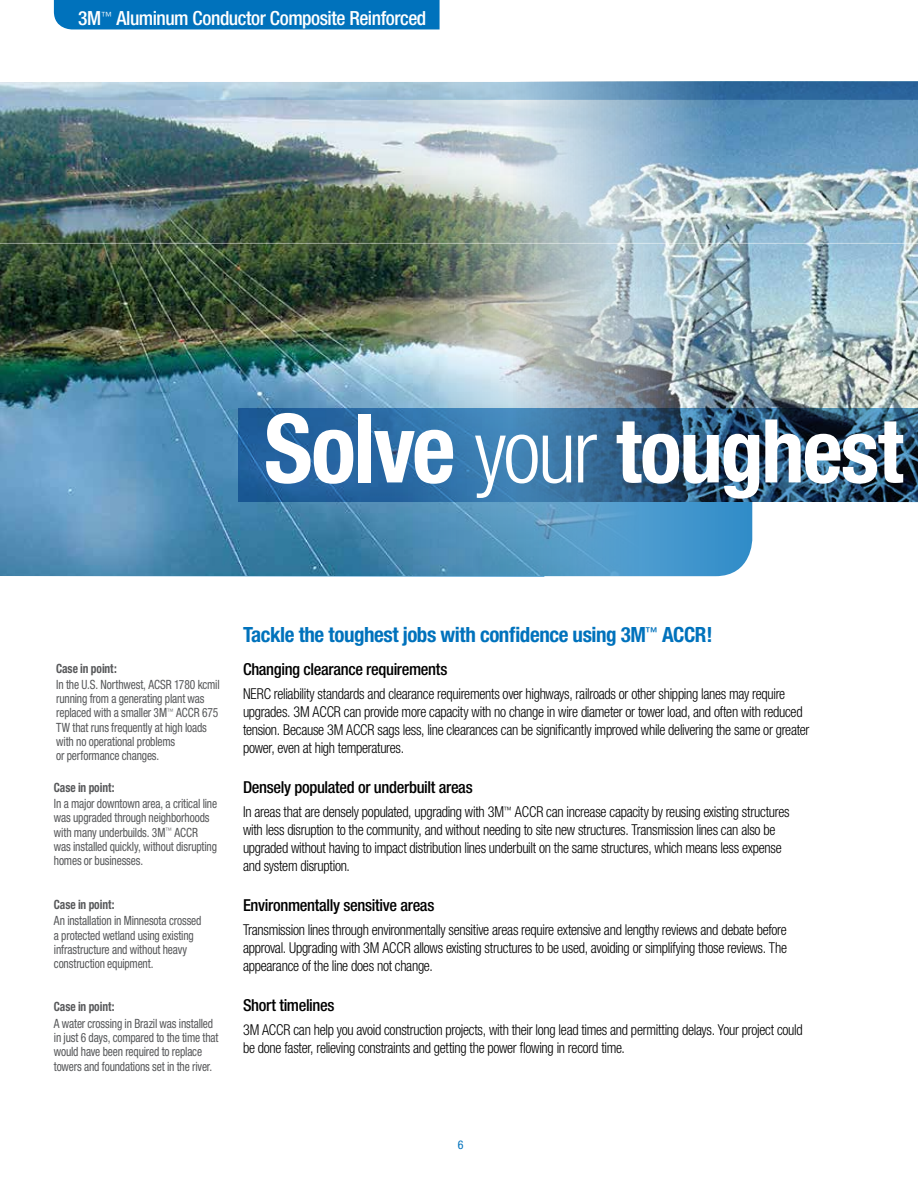
<style>
.page{position:relative;width:918px;height:1188px;background:#fff}
.page>*{position:absolute;margin:0;border:0;box-sizing:border-box;transform-origin:0 0}
.t1{font:700 condensed 88.2px "Helvetica Neue";letter-spacing:-.025em;color:#fff}
.t2{font:700 condensed 21px "Helvetica Neue";letter-spacing:-.02em;color:#0072bc}
.t3{font:500 condensed 19.5px "Helvetica Neue";letter-spacing:-.025em;color:#fff}
.t4{font:500 condensed 16.5px "Helvetica Neue";letter-spacing:-.02em;color:#000}
.t5{font:300 condensed 15px/18px "Helvetica Neue";letter-spacing:-.02em;color:#000;scale:.94 1}
.t6{font:condensed 12.75px/14.2px "Helvetica Neue";letter-spacing:-.015em;color:#58595b;scale:.9 1}
.t7{font:700 condensed 12.75px "Helvetica Neue";letter-spacing:-.01em;color:#58595b;scale:.9 1}
.t8{font:condensed 12px "Helvetica Neue";color:#0072bc}
.s1{font-size:95.55px}
.s2{font-weight:300}
</style>
<div class="page">
<img style="left:0;top:100px;width:544px;height:476px">
<svg style="left:544px;top:502px;width:374px;height:75px"></svg>
<img style="left:501px;top:100px;width:417px;height:308px">
<svg style="left:239px;top:408px;width:679px;height:94px;background:#2b5e8a"></svg>
<svg style="left:0;top:82px;width:918px;height:18px;background:#80a8c6"></svg>
<hr style="left:0;top:243px;width:918px;height:1px;background:#fff">
<div style="left:54px;top:0;width:386px;height:29px;background:#0072bc"></div>
<h3 class="t3" style="left:78px;top:6px;width:350px">3M<sup>™</sup> Aluminum Conductor Composite Reinforced</h3>
<h1 class="t1" style="left:264px;top:398px;width:641px"><span class="s1">Solve</span> <span class="s2">your</span> toughest</h1>
<p class="t7" style="left:56px;top:660px;width:69px">Case in point:</p>
<p class="t6" style="left:56px;top:677px;width:183px">In the U.S. Northwest, ACSR 1780 kcmil running from a generating plant was replaced with a smaller 3M<sup>™</sup> ACCR 675<br>TW that runs frequently at high loads with no operational problems<br>or performance changes.</p>
<p class="t7" style="left:54px;top:779px;width:69px">Case in point:</p>
<p class="t6" style="left:54px;top:796px;width:183px">In a major downtown area, a critical line was upgraded through neighborhoods with many underbuilds. 3M<sup>™</sup> ACCR was installed quickly, without disrupting homes or businesses.</p>
<p class="t7" style="left:54px;top:897px;width:69px">Case in point:</p>
<p class="t6" style="left:54px;top:914px;width:166px">An installation in Minnesota crossed a protected wetland using existing infrastructure and without heavy construction equipment.</p>
<p class="t7" style="left:54px;top:999px;width:69px">Case in point:</p>
<p class="t6" style="left:54px;top:1016px;width:184px">A water crossing in Brazil was installed in just 6 days, compared to the time that would have been required to replace towers and foundations set in the river.</p>
<h2 class="t2" style="left:243px;top:622px;width:471px">Tackle the toughest jobs with confidence using 3M<sup>™</sup> ACCR!</h2>
<p class="t4" style="left:243px;top:659px;width:206px">Changing clearance requirements</p>
<p class="t5" style="left:243px;top:685px;width:604px">NERC reliability standards and clearance requirements over highways, railroads or other shipping lanes may require upgrades. 3M ACCR can provide more capacity with no change in wire diameter or tower load, and often with reduced tension. Because 3M ACCR sags less, line clearances can be significantly improved while delivering the same or greater power, even at high temperatures.</p>
<p class="t4" style="left:243px;top:777px;width:231px">Densely populated or underbuilt areas</p>
<p class="t5" style="left:243px;top:803px;width:583px">In areas that are densely populated, upgrading with 3M<sup>™</sup> ACCR can increase capacity by reusing existing structures with less disruption to the community, and without needing to site new structures. Transmission lines can also be upgraded without having to impact distribution lines underbuilt on the same structures, which means less expense and system disruption.</p>
<p class="t4" style="left:243px;top:895px;width:193px">Environmentally sensitive areas</p>
<p class="t5" style="left:243px;top:921px;width:580px;text-align:justify">Transmission lines through environmentally sensitive areas require extensive and lengthy reviews and debate before approval. Upgrading with 3M ACCR allows existing structures to be used, avoiding or simplifying those reviews. The appearance of the line does not change.</p>
<p class="t4" style="left:243px;top:995px;width:93px">Short timelines</p>
<p class="t5" style="left:243px;top:1021px;width:597px">3M ACCR can help you avoid construction projects, with their long lead times and permitting delays. Your project could be done faster, relieving constraints and getting the power flowing in record time.</p>
<p class="t8" style="left:458px;top:1137px;width:7px">6</p>
</div>
